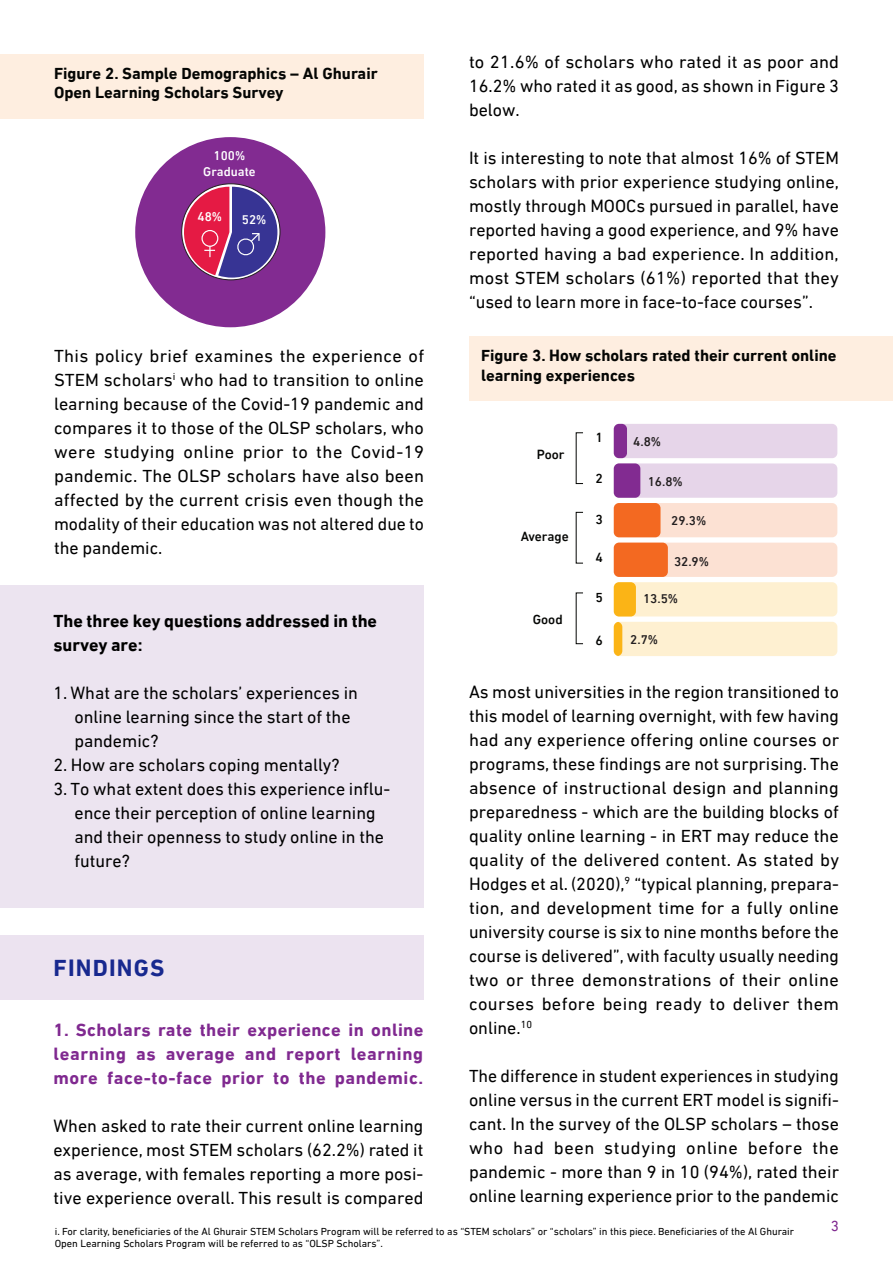
<style>
.page{position:relative;width:893px;height:1263px;background:#fff}
.page>*{position:absolute;margin:0;border:0;box-sizing:border-box;transform-origin:0 0}
.t1{font:700 24px "DIN Next LT Arabic";letter-spacing:.05em;color:#18298f}
.Body{font:18px/24px "DIN Next LT Arabic";color:#000;text-align:justify}
.Body-2{font:700 18px/24px "DIN Next LT Arabic";letter-spacing:.03em;color:#802990;text-align:justify}
.Body-3{font:700 18px/24px "DIN Next LT Arabic";color:#000}
.Figure_title{font:700 16.5px/19.8px "DIN Next LT Arabic";color:#050604}
.t2{font:15px "DIN Next LT Arabic";color:#80298f}
.Figure_text{font:500 13.5px "DIN Next LT Arabic";color:#050604}
.t3{font:500 13.05px "DIN Next LT Arabic";color:#231f20}
.t4{font:500 13.05px/15.6px "DIN Next LT Arabic";color:#fff;text-align:center}
.t5{font:10.5px/12px "DIN Next LT Arabic";color:#000}
</style>
<div class="page">
<div style="left:0;top:935px;width:424px;height:64px;background:#ece3f0"></div>
<div style="left:0;top:585px;width:424px;height:323px;background:#ece4f0"></div>
<div style="left:0;top:54px;width:424px;height:65px;background:#feeee0"></div>
<div style="left:469px;top:336px;width:424px;height:65px;background:#feeee0"></div>
<div style="left:135px;top:137px;width:190px;height:190px;background:#822b91;border-radius:50%"></div>
<svg style="left:181px;top:187px;width:96px;height:91px"></svg>
<div style="left:614px;top:424px;width:223px;height:34px;background:#e6d5e9;border-radius:5px"></div>
<div style="left:614px;top:463px;width:223px;height:35px;background:#e6d5e9;border-radius:5px"></div>
<div style="left:614px;top:503px;width:223px;height:34px;background:#fce1d3;border-radius:5px"></div>
<div style="left:614px;top:543px;width:223px;height:34px;background:#fce1d3;border-radius:5px"></div>
<div style="left:614px;top:582px;width:223px;height:34px;background:#fef0d1;border-radius:5px"></div>
<div style="left:614px;top:622px;width:223px;height:34px;background:#fef0d1;border-radius:5px"></div>
<div style="left:614px;top:424px;width:13px;height:34px;background:#822b91;border-radius:5px"></div>
<div style="left:614px;top:463px;width:26px;height:35px;background:#822b91;border-radius:5px"></div>
<div style="left:614px;top:503px;width:46px;height:34px;background:#f36921;border-radius:5px"></div>
<div style="left:614px;top:543px;width:54px;height:34px;background:#f36921;border-radius:5px"></div>
<div style="left:614px;top:582px;width:22px;height:34px;background:#fbb416;border-radius:5px"></div>
<svg style="left:614px;top:622px;width:8px;height:34px"></svg>
<p class="Figure_title" style="left:54px;top:63px;width:325px">Figure 2. Sample Demographics – Al Ghurair<br>Open Learning Scholars Survey</p>
<p class="t4" style="left:203px;top:148px;width:54px">100%<br>Graduate</p>
<p class="t4" style="left:198px;top:208px;width:26px">48%</p>
<p class="t4" style="left:242px;top:211px;width:26px">52%</p>
<p class="Body" style="left:469px;top:49px;width:372px">to 21.6% of scholars who rated it as poor and 16.2% who rated it as good, as shown in Figure 3 below.</p>
<p class="Body" style="left:469px;top:145px;width:372px">It is interesting to note that almost 16% of STEM scholars with prior experience studying online, mostly through MOOCs pursued in parallel, have reported having a good experience, and 9% have reported having a bad experience. In addition, most STEM scholars (61%) reported that they “used to learn more in face-to-face courses”.</p>
<p class="Figure_title" style="left:481px;top:345px;width:357px">Figure 3. How scholars rated their current online learning experiences</p>
<p class="Body" style="left:54px;top:344px;width:372px">This policy brief examines the experience of STEM scholars<sup>i</sup> who had to transition to online learning because of the Covid-19 pandemic and compares it to those of the OLSP scholars, who were studying online prior to the Covid-19 pandemic. The OLSP scholars have also been affected by the current crisis even though the modality of their education was not altered due to the pandemic.</p>
<p class="Figure_text" style="left:596px;top:430px;width:9px">1</p>
<p class="Figure_text" style="left:596px;top:471px;width:9px">2</p>
<p class="Figure_text" style="left:596px;top:512px;width:9px">3</p>
<p class="Figure_text" style="left:596px;top:550px;width:9px">4</p>
<p class="Figure_text" style="left:596px;top:590px;width:9px">5</p>
<p class="Figure_text" style="left:596px;top:632px;width:9px">6</p>
<p class="t3" style="left:633px;top:433px;width:29px">4.8%</p>
<p class="t3" style="left:648px;top:474px;width:37px">16.8%</p>
<p class="t3" style="left:671px;top:512px;width:37px">29.3%</p>
<p class="t3" style="left:674px;top:554px;width:37px">32.9%</p>
<p class="t3" style="left:643px;top:591px;width:37px">13.5%</p>
<p class="t3" style="left:630px;top:632px;width:29px">2.7%</p>
<p class="Figure_text" style="left:537px;top:446px;width:29px">Poor</p>
<p class="Figure_text" style="left:521px;top:529px;width:50px">Average</p>
<p class="Figure_text" style="left:533px;top:611px;width:31px">Good</p>
<p class="Body-3" style="left:53px;top:609px;width:325px">The three key questions addressed in the survey are:</p>
<p class="Body" style="left:74px;top:681px;width:285px;text-align:left;text-indent:-21px">1. What are the scholars’ experiences in online learning since the start of the pandemic?</p>
<p class="Body" style="left:53px;top:753px;width:288px">2. How are scholars coping mentally?</p>
<p class="Body" style="left:74px;top:777px;width:318px;text-align:left;text-indent:-21px">3. To what extent does this experience influ&shy;ence their perception of online learning and their openness to study online in the future?</p>
<p class="Body" style="left:469px;top:679px;width:372px">As most universities in the region transitioned to this model of learning overnight, with few having had any experience offering online courses or programs, these findings are not surprising. The absence of instructional design and planning preparedness - which are the building blocks of quality online learning - in ERT may reduce the quality of the delivered content. As stated by Hodges et al. (2020),<sup>9</sup> “typical planning, prepara&shy;tion, and development time for a fully online university course is six to nine months before the course is delivered”, with faculty usually needing two or three demonstrations of their online courses before being ready to deliver them online.<sup>10</sup></p>
<p class="Body" style="left:469px;top:1063px;width:372px">The difference in student experiences in studying online versus in the current ERT model is signifi&shy;cant. In the survey of the OLSP scholars – those who had been studying online before the pandemic - more than 9 in 10 (94%), rated their online learning experience prior to the pandemic</p>
<p class="t5" style="left:55px;top:1225px;width:741px">i. For clarity, beneficiaries of the Al Ghurair STEM Scholars Program will be referred to as “STEM scholars” or “scholars” in this piece. Beneficiaries of the Al Ghurair<br>Open Learning Scholars Program will be referred to as “OLSP Scholars”.</p>
<p class="t1" style="left:53px;top:953px;width:112px">FINDINGS</p>
<p class="Body-2" style="left:53px;top:1017px;width:372px">1. Scholars rate their experience in online learning as average and report learning more face-to-face prior to the pandemic.</p>
<p class="Body" style="left:53px;top:1113px;width:372px">When asked to rate their current online learning experience, most STEM scholars (62.2%) rated it as average, with females reporting a more posi&shy;tive experience overall. This result is compared</p>
<p class="t2" style="left:831px;top:1217px;width:10px">3</p>
</div>
